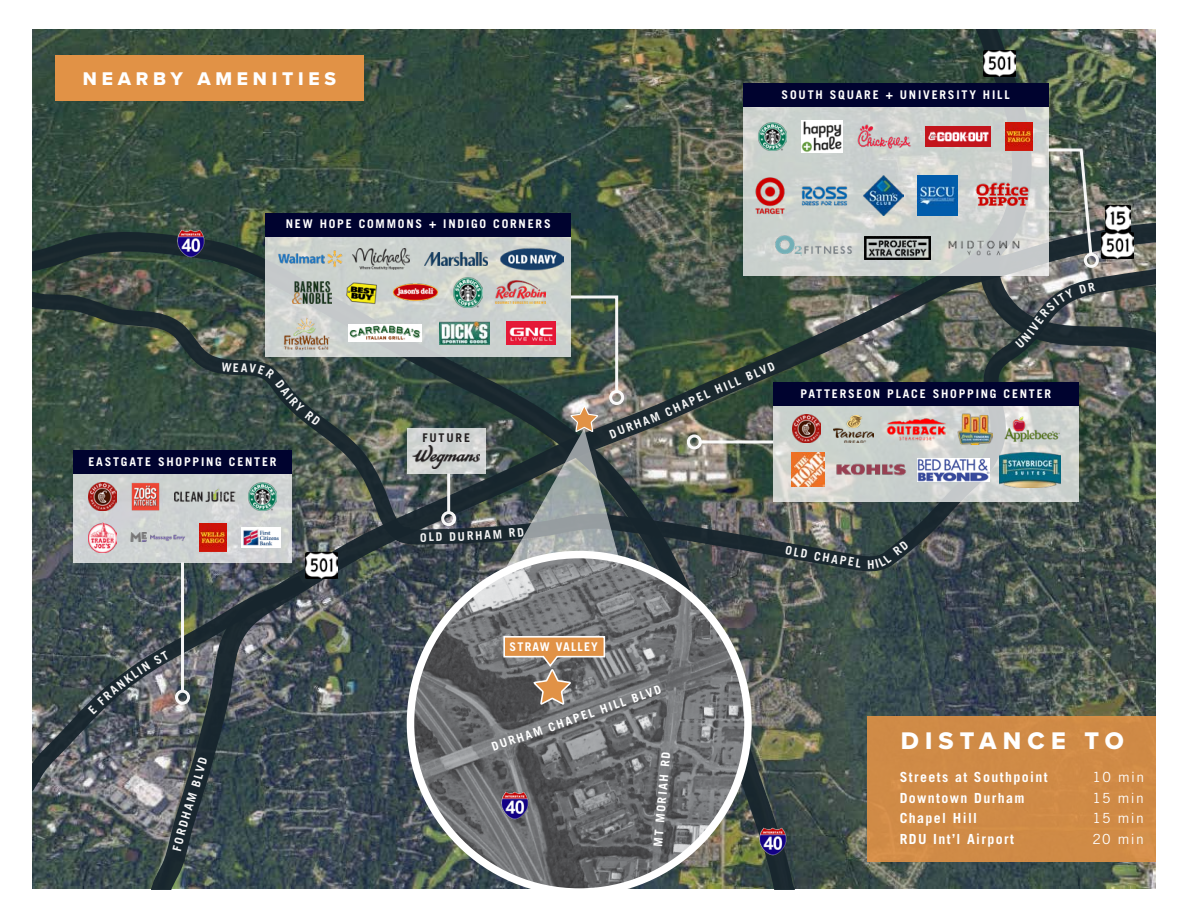
<style>
.page{position:relative;width:1188px;height:918px;background:#fff}
.page>*{position:absolute;margin:0;border:0;box-sizing:border-box;transform-origin:0 0}
.t1{font:24.9px "Proxima Nova Extrabld";letter-spacing:.25em;color:#fff}
.t2{font:19.05px "Proxima Nova Extrabld";letter-spacing:.25em;color:#fff}
.t3{font:700 13.95px "Trade Gothic LT Pro";letter-spacing:.1em;color:#fff}
.t4{font:13.95px "Trade Gothic LT Pro";letter-spacing:.1em;color:#fff}
.t5{font:700 12px "Trade Gothic LT Pro";letter-spacing:.15em;color:#fff}
.t6{font:700 12px "Trade Gothic LT Pro";letter-spacing:.1em;color:#fff}
.t7{font:700 12px "Trade Gothic LT Pro";letter-spacing:.15em;color:#231f20}
</style>
<div class="page">
<img style="left:32px;top:29px;width:1124px;height:860px">
<svg style="left:32px;top:230px;width:117px;height:659px;background:#414f4f"></svg>
<img style="left:149px;top:29px;width:884px;height:861px">
<svg style="left:32px;top:574px;width:275px;height:225px;background:#4c565b"></svg>
<img style="left:32px;top:266px;width:1124px;height:307px">
<img style="left:176px;top:227px;width:31px;height:32px">
<img style="left:757px;top:825px;width:32px;height:32px">
<img style="left:306px;top:553px;width:32px;height:25px">
<img style="left:983px;top:51px;width:33px;height:25px">
<img style="left:569px;top:294px;width:51px;height:100px">
<div style="left:609px;top:390px;width:15px;height:15px;border:3px solid #fff;border-radius:50%"></div>
<hr style="left:181px;top:562px;width:3px;height:129px;background:#fff">
<div style="left:175px;top:690px;width:15px;height:15px;border:3px solid #fff;border-radius:50%"></div>
<hr style="left:700px;top:440px;width:73px;height:3px;background:#fff">
<div style="left:687px;top:434px;width:15px;height:15px;border:3px solid #fff;border-radius:50%"></div>
<div style="left:73px;top:451px;width:219px;height:111px;background:#ced2d2"></div>
<div style="left:73px;top:450px;width:219px;height:24px;background:#00032f"></div>
<img style="left:88px;top:483px;width:29px;height:28px">
<img style="left:131px;top:482px;width:29px;height:29px">
<img style="left:175px;top:488px;width:61px;height:17px">
<img style="left:248px;top:483px;width:29px;height:28px">
<img style="left:88px;top:523px;width:29px;height:29px">
<img style="left:130px;top:532px;width:55px;height:11px">
<img style="left:199px;top:523px;width:28px;height:28px">
<img style="left:241px;top:527px;width:40px;height:21px">
<div style="left:867px;top:717px;width:289px;height:145px;background:#d08b46"></div>
<svg style="left:266px;top:236px;width:305px;height:121px;background:#c9cecc"></svg>
<div style="left:266px;top:213px;width:305px;height:23px;background:#00032f"></div>
<img style="left:275px;top:248px;width:71px;height:21px">
<img style="left:353px;top:248px;width:56px;height:21px">
<img style="left:424px;top:253px;width:63px;height:12px">
<img style="left:500px;top:247px;width:63px;height:23px">
<img style="left:292px;top:281px;width:40px;height:23px">
<img style="left:345px;top:281px;width:33px;height:24px">
<img style="left:391px;top:280px;width:49px;height:24px">
<img style="left:453px;top:278px;width:30px;height:30px">
<img style="left:496px;top:280px;width:50px;height:24px">
<img style="left:282px;top:316px;width:48px;height:34px">
<img style="left:349px;top:325px;width:72px;height:16px">
<img style="left:440px;top:321px;width:49px;height:24px">
<img style="left:506px;top:321px;width:50px;height:24px">
<svg style="left:773px;top:406px;width:305px;height:96px;background:#cfd2cf"></svg>
<div style="left:773px;top:382px;width:305px;height:24px;background:#00032f"></div>
<img style="left:793px;top:415px;width:28px;height:28px">
<img style="left:833px;top:415px;width:41px;height:28px">
<img style="left:886px;top:417px;width:59px;height:23px">
<img style="left:957px;top:413px;width:35px;height:32px">
<img style="left:1005px;top:416px;width:54px;height:26px">
<img style="left:791px;top:453px;width:34px;height:33px">
<img style="left:836px;top:464px;width:71px;height:12px">
<img style="left:918px;top:458px;width:71px;height:23px">
<img style="left:1000px;top:452px;width:60px;height:35px">
<div style="left:55px;top:55px;width:309px;height:45px;background:#e19246"></div>
<img style="left:411px;top:555px;width:337px;height:337px;border-radius:169px">
<img style="left:499px;top:789px;width:32px;height:32px">
<svg style="left:743px;top:107px;width:305px;height:168px;background:#ccd1cd"></svg>
<div style="left:743px;top:83px;width:305px;height:24px;background:#00032f"></div>
<img style="left:758px;top:123px;width:29px;height:28px">
<img style="left:801px;top:120px;width:42px;height:33px">
<img style="left:857px;top:124px;width:54px;height:25px">
<img style="left:926px;top:126px;width:65px;height:21px">
<img style="left:1005px;top:123px;width:28px;height:24px">
<img style="left:755px;top:175px;width:31px;height:41px">
<img style="left:800px;top:182px;width:50px;height:27px">
<img style="left:864px;top:176px;width:39px;height:39px">
<img style="left:917px;top:176px;width:27px;height:39px">
<img style="left:769px;top:228px;width:89px;height:33px">
<img style="left:865px;top:237px;width:65px;height:23px">
<div style="left:407px;top:428px;width:79px;height:46px;background:#d2d5d4"></div>
<img style="left:413px;top:447px;width:8px;height:22px">
<svg style="left:88px;top:650px;width:81px;height:64px;background:#50565a"></svg>
<svg style="left:173px;top:828px;width:13px;height:23px"></svg>
<svg style="left:194px;top:757px;width:14px;height:22px"></svg>
<svg style="left:723px;top:376px;width:19px;height:14px"></svg>
<svg style="left:221px;top:362px;width:100px;height:64px;background:#334442"></svg>
<svg style="left:421px;top:405px;width:239px;height:317px;background:#6e7270"></svg>
<svg style="left:848px;top:557px;width:13px;height:11px"></svg>
<svg style="left:868px;top:540px;width:41px;height:28px"></svg>
<img style="left:944px;top:147px;width:212px;height:214px">
<p class="t2" style="left:83px;top:65px;width:255px">NEARBY AMENITIES</p>
<p class="t5" style="left:286px;top:217px;width:266px">NEW HOPE COMMONS + INDIGO CORNERS</p>
<p class="t5" style="left:782px;top:87px;width:230px">SOUTH SQUARE + UNIVERSITY HILL</p>
<p class="t5" style="left:88px;top:454px;width:190px">EASTGATE SHOPPING CENTER</p>
<p class="t5" style="left:176px;top:825px;width:51px;rotate:-73deg">DHAM B</p>
<p class="t7" style="left:422px;top:430px;width:49px">FUTURE</p>
<p class="t5" style="left:607px;top:428px;width:35px;rotate:-21deg">DURH</p>
<p class="t5" style="left:663px;top:406px;width:63px;rotate:-24deg">CHAPEL H</p>
<p class="t5" style="left:744px;top:370px;width:32px;rotate:-23deg">BLVD</p>
<p class="t5" style="left:800px;top:386px;width:252px">PATTERSEON PLACE SHOPPING CENTER</p>
<p class="t6" style="left:510px;top:640px;width:90px">STRAW VALLEY</p>
<p class="t5" style="left:490px;top:740px;width:180px;rotate:-19deg">DURHAM CHAPEL HILL BLVD</p>
<p class="t5" style="left:651px;top:846px;width:97px;rotate:-85deg">MT MORIAH RD</p>
<p class="t5" style="left:787px;top:543px;width:63px;rotate:10deg">OLD CHAP</p>
<p class="t1" style="left:901px;top:722px;width:225px">DISTANCE TO</p>
<p class="t3" style="left:900px;top:769px;width:149px">Streets at Southpoint</p>
<p class="t4" style="left:1093px;top:769px;width:53px">10 min</p>
<p class="t3" style="left:900px;top:789px;width:126px">Downtown Durham</p>
<p class="t4" style="left:1092px;top:789px;width:53px">15 min</p>
<p class="t3" style="left:900px;top:810px;width:79px">Chapel Hill</p>
<p class="t4" style="left:1092px;top:810px;width:53px">15 min</p>
<p class="t3" style="left:900px;top:830px;width:116px">RDU Int’l Airport</p>
<p class="t4" style="left:1092px;top:830px;width:53px">20 min</p>
</div>
